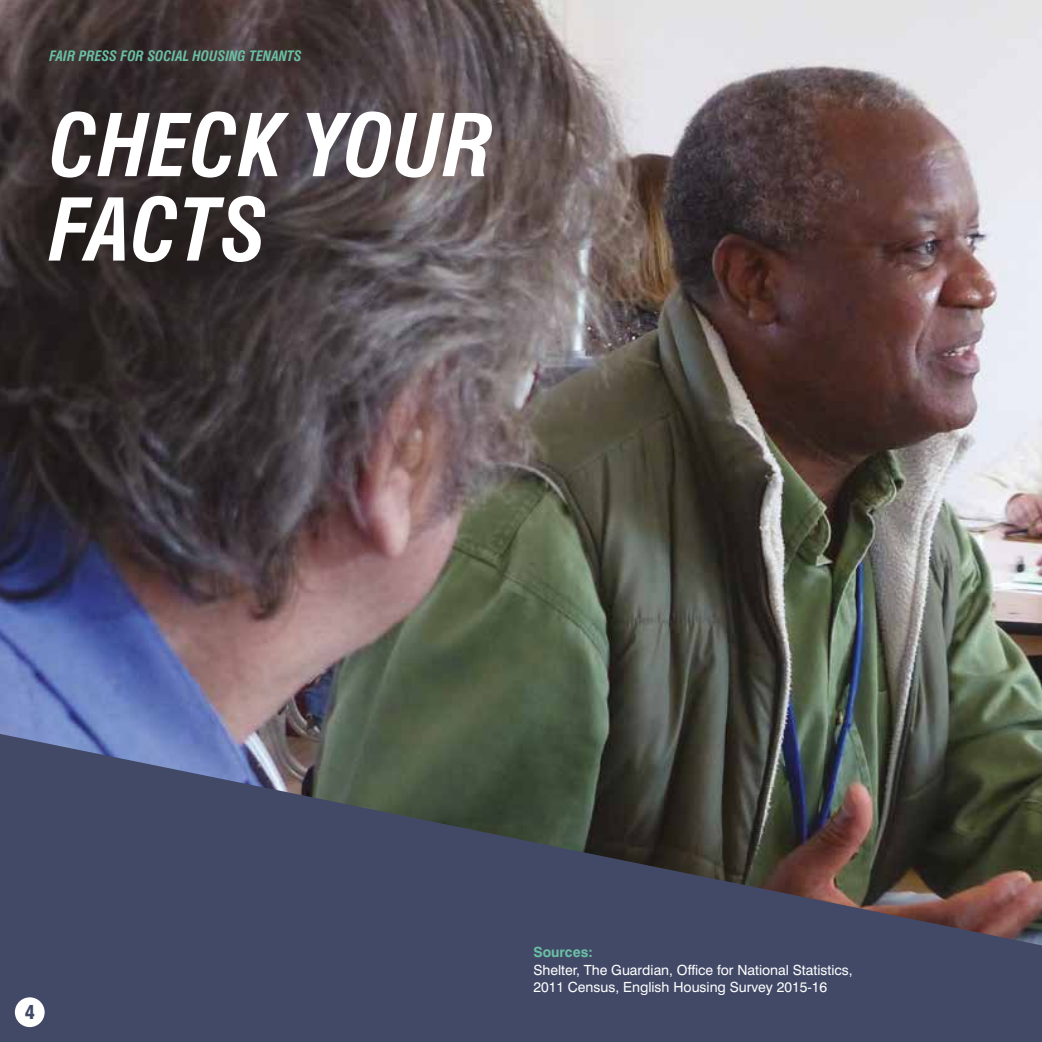
<style>
.page{position:relative;width:1042px;height:1042px;background:#fff}
.page>*{position:absolute;margin:0;border:0;box-sizing:border-box;transform-origin:0 0}
.t1{font:italic 700 condensed 84px/84.4px "Swiss 721 BT";color:#fff}
.t2{font:900 condensed 18.9px "Swiss 721 BT";color:#424967}
.t3{font:14px/17.5px "Swiss 721 BT";color:#fff}
.t4{font:italic 700 condensed 14px "Swiss 721 BT";color:#6abfa4}
.t5{font:700 14px "Swiss 721 BT";color:#6abfa4}
</style>
<div class="page">
<img style="left:0;top:0;width:1042px;height:734px">
<svg style="left:0;top:734px;width:1042px;height:308px;fill:#424967"></svg>
<div style="left:15px;top:997px;width:30px;height:30px;background:#fff;border-radius:50%"></div>
<p class="t4" style="left:50px;top:47px;width:254px">FAIR PRESS FOR SOCIAL HOUSING TENANTS</p>
<h1 class="t1" style="left:50px;top:104px;width:445px">CHECK YOUR<br>FACTS</h1>
<h2 class="t2" style="left:25px;top:1001px;width:12px">4</h2>
<p class="t5" style="left:533px;top:944px;width:61px">Sources:</p>
<p class="t3" style="left:533px;top:961px;width:321px">Shelter, The Guardian, Office for National Statistics,<br>2011 Census, English Housing Survey 2015-16</p>
</div>
